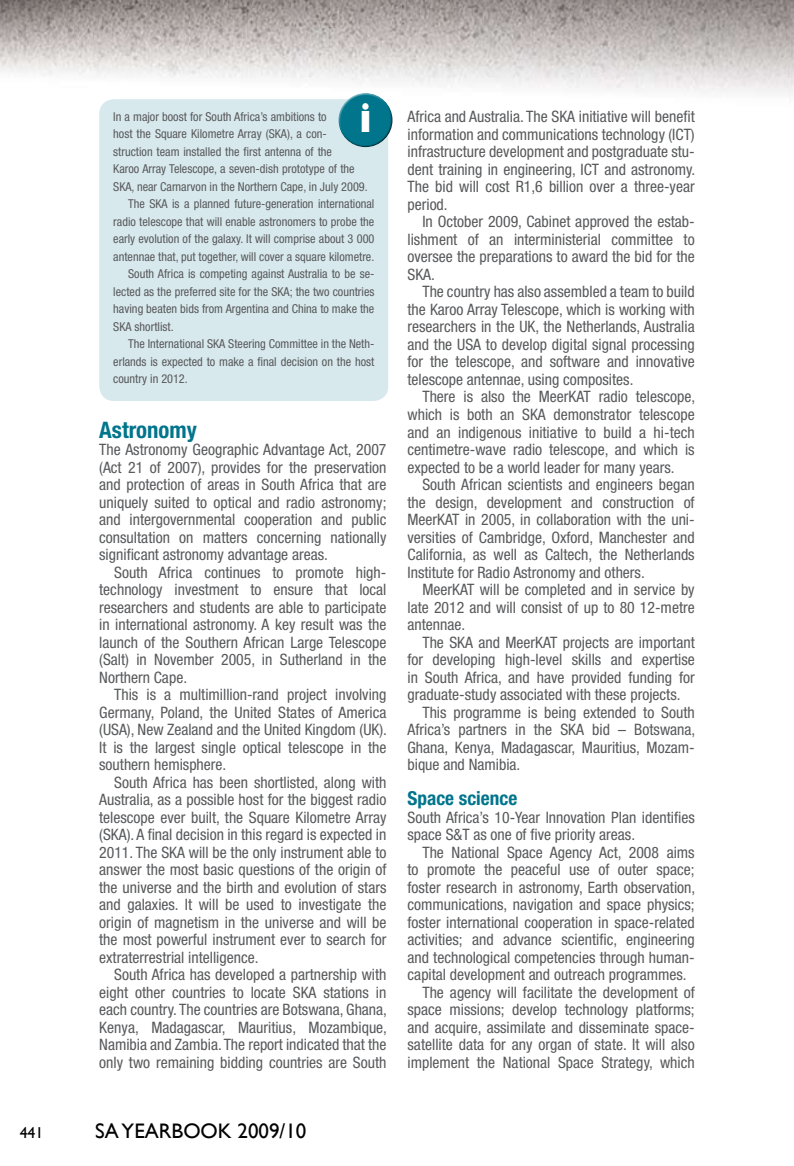
<style>
.page{position:relative;width:794px;height:1166px;background:#fff}
.page>*{position:absolute;margin:0;border:0;box-sizing:border-box;transform-origin:0 0}
.t1{font:700 42px "Gill Sans";color:#fff}
.t2{font:700 condensed 22.75px "Helvetica Neue";color:#00758c}
.t3{font:21px "Gill Sans";color:#000}
.t4{font:700 condensed 19.25px "Helvetica Neue";color:#00758c}
.t5{font:condensed 15.75px/17.5px "Helvetica Neue";color:#58595b;text-align:justify}
.t6{font:15.75px "Gill Sans";color:#000}
.t7{font:condensed 12.25px "Helvetica Neue";color:#58595b}
</style>
<div class="page">
<img style="left:0;top:0;width:794px;height:106px">
<div style="left:99px;top:99px;width:289px;height:302px;background:#d8e9ed;border-radius:15px"></div>
<div style="left:337px;top:92px;width:58px;height:58px;background:#000;opacity:.75"></div>
<h1 class="t1" style="left:359px;top:93px;width:14px">i</h1>
<p class="t7" style="left:113px;top:109px;width:215px">In a major boost for South Africa’s ambitions to</p>
<p class="t7" style="left:113px;top:127px;width:215px">host the Square Kilometre Array (SKA), a con-</p>
<p class="t7" style="left:113px;top:144px;width:220px">struction team installed the first antenna of the</p>
<p class="t7" style="left:113px;top:162px;width:243px">Karoo Array Telescope, a seven-dish prototype of the</p>
<p class="t7" style="left:113px;top:179px;width:256px">SKA, near Carnarvon in the Northern Cape, in July 2009.</p>
<p class="t7" style="left:128px;top:197px;width:248px">The SKA is a planned future-generation international</p>
<p class="t7" style="left:113px;top:214px;width:263px">radio telescope that will enable astronomers to probe the</p>
<p class="t7" style="left:113px;top:232px;width:263px">early evolution of the galaxy. It will comprise about 3 000</p>
<p class="t7" style="left:113px;top:249px;width:262px">antennae that, put together, will cover a square kilometre.</p>
<p class="t7" style="left:128px;top:267px;width:248px">South Africa is competing against Australia to be se-</p>
<p class="t7" style="left:113px;top:284px;width:263px">lected as the preferred site for the SKA; the two countries</p>
<p class="t7" style="left:113px;top:302px;width:263px">having beaten bids from Argentina and China to make the</p>
<p class="t7" style="left:113px;top:319px;width:62px">SKA shortlist.</p>
<p class="t7" style="left:128px;top:337px;width:248px">The International SKA Steering Committee in the Neth-</p>
<p class="t7" style="left:113px;top:354px;width:263px">erlands is expected to make a final decision on the host</p>
<p class="t7" style="left:113px;top:372px;width:76px">country in 2012.</p>
<h2 class="t2" style="left:99px;top:416px;width:99px">Astronomy</h2>
<p class="t5" style="left:99px;top:441px;width:289px">The Astronomy Geographic Advantage Act, 2007 (Act 21 of 2007), provides for the preservation and protection of areas in South Africa that are uniquely suited to optical and radio astronomy; and intergovernmental cooperation and public consultation on matters concerning nationally significant astronomy advantage areas.</p>
<p class="t5" style="left:99px;top:563px;width:289px;text-indent:15px">South Africa continues to promote high&shy;technology investment to ensure that local researchers and students are able to participate in international astronomy. A key result was the launch of the Southern African Large Telescope (Salt) in November 2005, in Sutherland in the Northern Cape.</p>
<p class="t5" style="left:99px;top:686px;width:289px;text-indent:15px">This is a multimillion-rand project involving Germany, Poland, the United States of America (USA), New Zealand and the United Kingdom (UK).<br>It is the largest single optical telescope in the southern hemisphere.</p>
<p class="t5" style="left:99px;top:773px;width:289px;text-indent:15px">South Africa has been shortlisted, along with Australia, as a possible host for the biggest radio telescope ever built, the Square Kilometre Array (SKA). A final decision in this regard is expected in 2011. The SKA will be the only instrument able to answer the most basic questions of the origin of the universe and the birth and evolution of stars and galaxies. It will be used to investigate the origin of magnetism in the universe and will be the most powerful instrument ever to search for extraterrestrial intelligence.</p>
<p class="t5" style="left:99px;top:966px;width:289px;text-indent:15px">South Africa has developed a partnership with eight other countries to locate SKA stations in each country. The countries are Botswana, Ghana, Kenya, Madagascar, Mauritius, Mozambique, Namibia and Zambia. The report indicated that the only two remaining bidding countries are South</p>
<p class="t5" style="left:407px;top:108px;width:289px">Africa and Australia. The SKA initiative will benefit information and communications technology (ICT) infrastructure development and postgraduate stu&shy;dent training in engineering, ICT and astronomy.<br>The bid will cost R1,6 billion over a three-year period.</p>
<p class="t5" style="left:407px;top:213px;width:289px;text-indent:15px">In October 2009, Cabinet approved the estab&shy;lishment of an interministerial committee to oversee the preparations to award the bid for the SKA.</p>
<p class="t5" style="left:407px;top:283px;width:289px;text-indent:15px">The country has also assembled a team to build the Karoo Array Telescope, which is working with researchers in the UK, the Netherlands, Australia and the USA to develop digital signal processing for the telescope, and software and innovative telescope antennae, using composites.</p>
<p class="t5" style="left:407px;top:388px;width:289px;text-indent:15px">There is also the MeerKAT radio telescope, which is both an SKA demonstrator telescope and an indigenous initiative to build a hi-tech centimetre-wave radio telescope, and which is expected to be a world leader for many years.</p>
<p class="t5" style="left:407px;top:475px;width:289px;text-indent:15px">South African scientists and engineers began the design, development and construction of MeerKAT in 2005, in collaboration with the uni&shy;versities of Cambridge, Oxford, Manchester and California, as well as Caltech, the Netherlands Institute for Radio Astronomy and others.</p>
<p class="t5" style="left:407px;top:580px;width:289px;text-indent:15px">MeerKAT will be completed and in service by late 2012 and will consist of up to 80 12-metre antennae.</p>
<p class="t5" style="left:422px;top:633px;width:274px">The SKA and MeerKAT projects are important</p>
<p class="t5" style="left:407px;top:650px;width:289px">for developing high-level skills and expertise</p>
<p class="t5" style="left:407px;top:668px;width:289px">in South Africa, and have provided funding for</p>
<p class="t5" style="left:407px;top:685px;width:274px">graduate-study associated with these projects.</p>
<p class="t5" style="left:422px;top:703px;width:274px">This programme is being extended to South</p>
<p class="t5" style="left:407px;top:720px;width:289px">Africa’s partners in the SKA bid – Botswana,</p>
<p class="t5" style="left:407px;top:738px;width:289px">Ghana, Kenya, Madagascar, Mauritius, Mozam-</p>
<p class="t5" style="left:407px;top:755px;width:114px">bique and Namibia.</p>
<p class="t4" style="left:407px;top:787px;width:111px">Space science</p>
<p class="t5" style="left:407px;top:808px;width:289px">South Africa’s 10-Year Innovation Plan identifies space S&amp;T as one of five priority areas.</p>
<p class="t5" style="left:422px;top:843px;width:274px">The National Space Agency Act, 2008 aims</p>
<p class="t5" style="left:407px;top:861px;width:289px">to promote the peaceful use of outer space;</p>
<p class="t5" style="left:407px;top:878px;width:289px">foster research in astronomy, Earth observation,</p>
<p class="t5" style="left:407px;top:896px;width:289px">communications, navigation and space physics;</p>
<p class="t5" style="left:407px;top:913px;width:289px">foster international cooperation in space-related</p>
<p class="t5" style="left:407px;top:931px;width:289px">activities; and advance scientific, engineering</p>
<p class="t5" style="left:407px;top:948px;width:289px">and technological competencies through human-</p>
<p class="t5" style="left:407px;top:966px;width:281px">capital development and outreach programmes.</p>
<p class="t5" style="left:422px;top:983px;width:274px">The agency will facilitate the development of</p>
<p class="t5" style="left:407px;top:1001px;width:289px">space missions; develop technology platforms;</p>
<p class="t5" style="left:407px;top:1018px;width:289px">and acquire, assimilate and disseminate space-</p>
<p class="t5" style="left:407px;top:1036px;width:289px">satellite data for any organ of state. It will also</p>
<p class="t5" style="left:407px;top:1053px;width:289px">implement the National Space Strategy, which</p>
<p class="t6" style="left:20px;top:1123px;width:25px">441</p>
<h3 class="t3" style="left:95px;top:1118px;width:213px">SA YEARBOOK 2009/10</h3>
</div>
